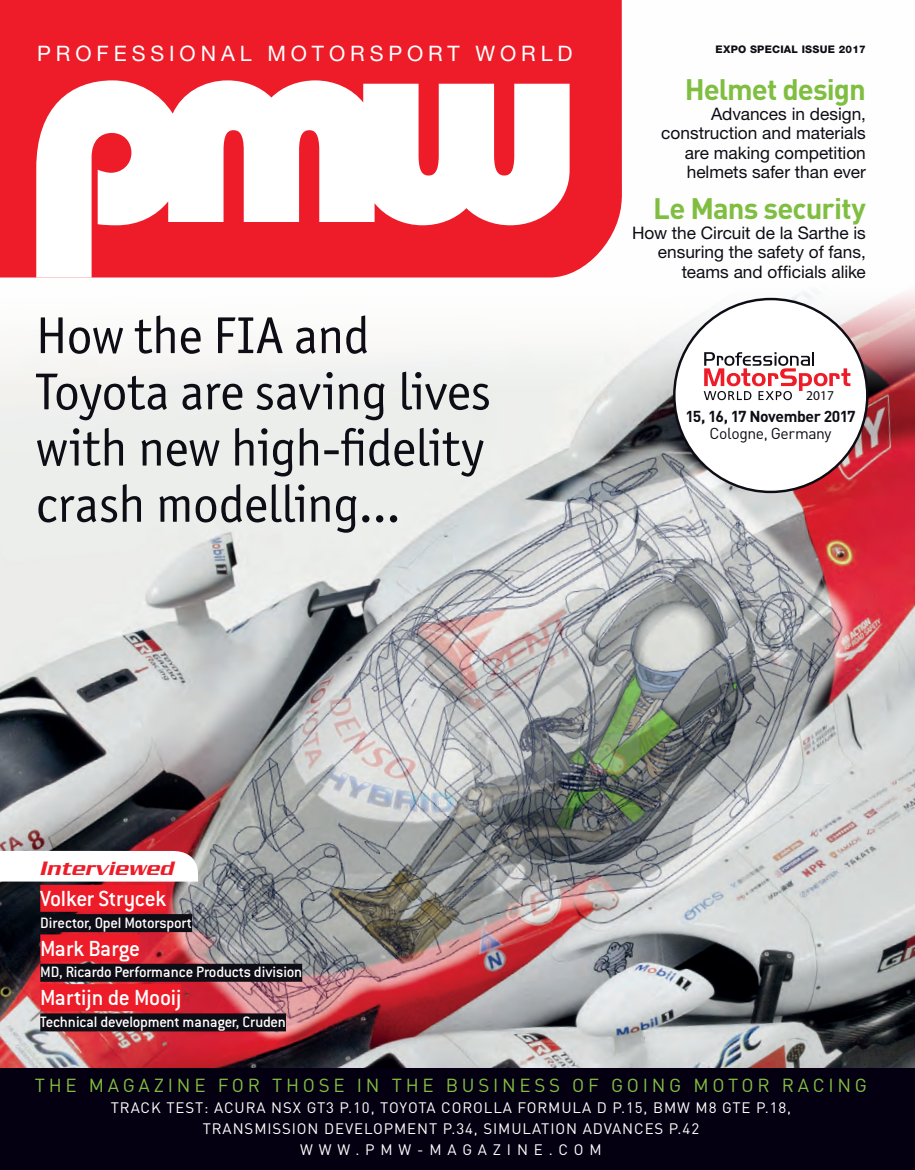
<style>
.page{position:relative;width:915px;height:1170px;background:#fff}
.page>*{position:absolute;margin:0;border:0;box-sizing:border-box;transform-origin:0 0}
.t1{font:52.05px/56.2px "Officina San ITC";letter-spacing:-.005em;color:#0e0c14}
.t2{font:700 29.25px "DIN";letter-spacing:-.035em;color:#80be41}
.t3{font:500 24px "Conduit ITC";letter-spacing:-.015em;color:#fff}
.t4{font:21.3px "Helvetica Neue";letter-spacing:.23em;color:#fff}
.t5{font:italic 500 21px "Serpentine";letter-spacing:.02em;color:#ed1c28}
.t6{font:18.6px "DIN";letter-spacing:.2em;color:#80be41}
.t7{font:17.25px/19.5px "Helvetica Neue";color:#0e0c14;text-align:right}
.t8{font:500 16.5px "Conduit ITC";letter-spacing:-.015em;color:#fff}
.t9{font:700 15.75px/17px "DIN";letter-spacing:-.025em;color:#0e0c14;text-align:center}
.t10{font:15px/21px "DIN";letter-spacing:.06em;color:#fff;text-align:center}
.t11{font:13.5px "Myriad";color:#0e0c14}
.t12{font:800 10.5px "Helvetica Neue";letter-spacing:.02em;color:#0e0c14}
.s1{font-weight:400}
</style>
<div class="page">
<img style="left:0;top:0;width:914px;height:1068px">
<div style="left:0;top:0;width:621px;height:277px;background:#ed1c28"></div>
<div style="left:40px;top:884px;width:126px;height:27px;background:#ed1c28"></div>
<div style="left:40px;top:914px;width:152px;height:18px;background:#0e0c14"></div>
<div style="left:40px;top:934px;width:100px;height:27px;background:#ed1c28"></div>
<div style="left:40px;top:963px;width:262px;height:18px;background:#0e0c14"></div>
<div style="left:40px;top:984px;width:141px;height:27px;background:#ed1c28"></div>
<div style="left:40px;top:1013px;width:246px;height:18px;background:#0e0c14"></div>
<svg style="left:0;top:850px;width:199px;height:31px"></svg>
<div style="left:0;top:1068px;width:914px;height:101px;background:#050011"></div>
<svg style="left:36px;top:80px;width:533px;height:197px"></svg>
<div style="left:674px;top:299px;width:192px;height:193px;background:#fff;border-radius:50%"></div>
<svg style="left:703px;top:352px;width:147px;height:48px"></svg>
<p class="t4" style="left:37px;top:41px;width:536px">PROFESSIONAL MOTORSPORT WORLD</p>
<p class="t1" style="left:36px;top:307px;width:456px">How the FIA and<br>Toyota are saving lives with new high-fidelity crash modelling...</p>
<p class="t12" style="left:715px;top:43px;width:152px">EXPO SPECIAL ISSUE 2017</p>
<p class="t2" style="left:684px;top:70px;width:183px">Helmet design</p>
<p class="t7" style="left:661px;top:103px;width:206px">Advances in design, construction and materials are making competition helmets safer than ever</p>
<p class="t2" style="left:653px;top:190px;width:214px">Le Mans security</p>
<p class="t7" style="left:631px;top:223px;width:235px">How the Circuit de la Sarthe is ensuring the safety of fans, teams and officials alike</p>
<p class="t11" style="left:806px;top:389px;width:29px">2017</p>
<p class="t9" style="left:685px;top:407px;width:172px">15, 16, 17 November 2017<br><span class="s1">Cologne, Germany</span></p>
<p class="t5" style="left:39px;top:856px;width:135px">Interviewed</p>
<p class="t3" style="left:40px;top:885px;width:127px">Volker Strycek</p>
<p class="t8" style="left:40px;top:913px;width:153px">Director, Opel Motorsport</p>
<p class="t3" style="left:40px;top:934px;width:101px">Mark Barge</p>
<p class="t8" style="left:40px;top:962px;width:263px">MD, Ricardo Performance Products division</p>
<p class="t3" style="left:40px;top:984px;width:142px">Martijn de Mooij</p>
<p class="t8" style="left:40px;top:1012px;width:247px">Technical development manager, Cruden</p>
<p class="t6" style="left:35px;top:1073px;width:833px">THE MAGAZINE FOR THOSE IN THE BUSINESS OF GOING MOTOR RACING</p>
<p class="t10" style="left:111px;top:1096px;width:681px">TRACK TEST: ACURA NSX GT3 P.10, TOYOTA COROLLA FORMULA D P.15, BMW M8 GTE P.18,<br>TRANSMISSION DEVELOPMENT P.34, SIMULATION ADVANCES P.42<br>WWW.PMW-MAGAZINE.COM</p>
</div>
